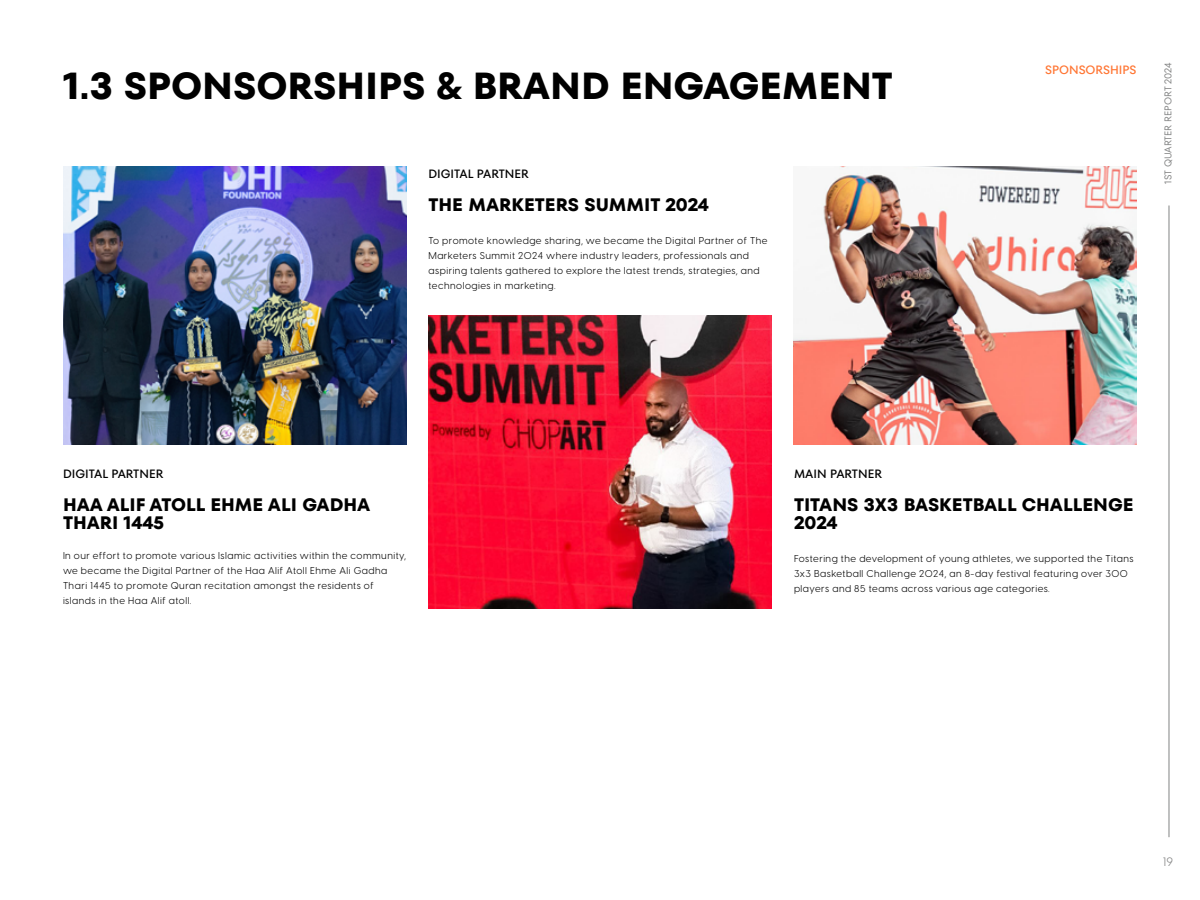
<style>
.page{position:relative;width:1200px;height:900px;background:#fff}
.page>*{position:absolute;margin:0;border:0;box-sizing:border-box;transform-origin:0 0}
.t1{font:700 37.5px "TT Fors";color:#000}
.t2{font:700 18px/18px "TT Fors";color:#000}
.t3{font:500 12px "TT Fors";color:#000}
.t4{font:500 12px "TT Fors";color:#ff5400}
.t5{font:12px "Visby CF";color:#828383}
.t6{font:9.75px/15px "Visby CF";letter-spacing:.05em;color:#000}
.t7{font:9.75px "TT Fors";color:#828383}
</style>
<div class="page">
<img style="left:63px;top:166px;width:343px;height:278px">
<img style="left:428px;top:315px;width:343px;height:294px">
<img style="left:794px;top:166px;width:343px;height:278px">
<hr style="left:1169px;top:206px;width:1px;height:631px;background:#828383">
<h1 class="t1" style="left:63px;top:63px;width:831px">1.3 SPONSORSHIPS &amp; BRAND ENGAGEMENT</h1>
<p class="t7" style="left:1162px;top:184px;width:122px;rotate:-90deg">1ST QUARTER REPORT 2024</p>
<p class="t4" style="left:1045px;top:63px;width:93px">SPONSORSHIPS</p>
<p class="t3" style="left:429px;top:166px;width:102px">DIGITAL PARTNER</p>
<h2 class="t2" style="left:429px;top:195px;width:282px">THE MARKETERS SUMMIT 2024</h2>
<p class="t6" style="left:429px;top:232px;width:341px">To promote knowledge sharing, we became the Digital Partner of The Marketers Summit 2024 where industry leaders, professionals and aspiring talents gathered to explore the latest trends, strategies, and technologies in marketing.</p>
<p class="t3" style="left:63px;top:467px;width:102px">DIGITAL PARTNER</p>
<h2 class="t2" style="left:63px;top:496px;width:309px">HAA ALIF ATOLL EHME ALI GADHA<br>THARI 1445</h2>
<p class="t6" style="left:63px;top:548px;width:345px">In our effort to promote various Islamic activities within the community, we became the Digital Partner of the Haa Alif Atoll Ehme Ali Gadha Thari 1445 to promote Quran recitation amongst the residents of islands in the Haa Alif atoll.</p>
<p class="t3" style="left:794px;top:467px;width:89px">MAIN PARTNER</p>
<h2 class="t2" style="left:794px;top:496px;width:341px">TITANS 3X3 BASKETBALL CHALLENGE<br>2024</h2>
<p class="t6" style="left:794px;top:551px;width:341px">Fostering the development of young athletes, we supported the Titans<br>3x3 Basketball Challenge 2024, an 8-day festival featuring over 300 players and 85 teams across various age categories.</p>
<p class="t5" style="left:1163px;top:853px;width:12px">19</p>
</div>
